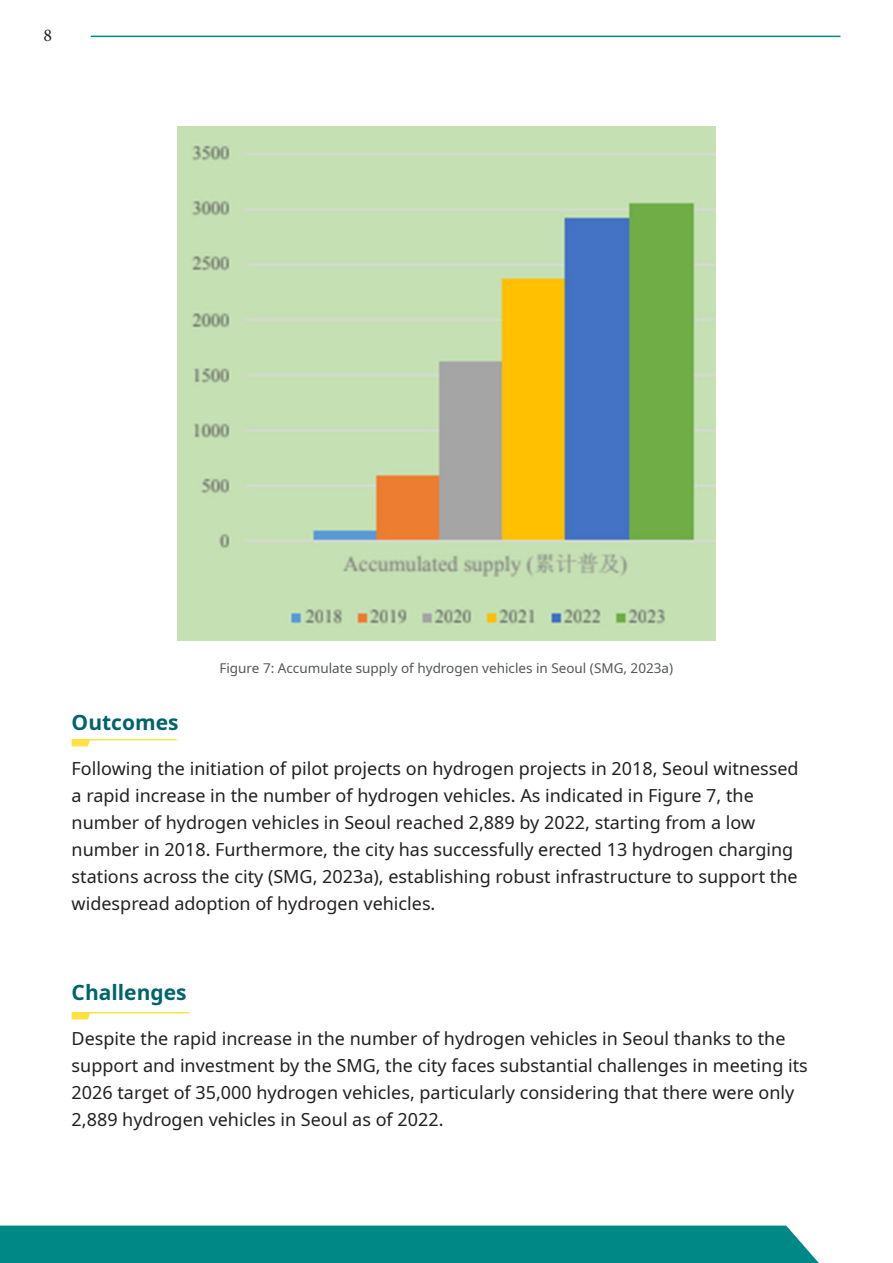
<style>
.page{position:relative;width:893px;height:1263px;background:#fff}
.page>*{position:absolute;margin:0;border:0;box-sizing:border-box;transform-origin:0 0}
.heading_2{font:700 21px "Noto Sans";color:#00646c}
.normal_text{font:18px/27px "Noto Sans";color:#231f20}
.t1{font:18px "Minion Pro";color:#231f20}
.Paragraph_Style_1{font:13.5px "Noto Sans";color:#545557}
</style>
<div class="page">
<div style="left:0;top:1225px;width:819px;height:38px;background:#008887"></div>
<hr style="left:91px;top:36px;width:749px;height:1px;background:#008887">
<img style="left:178px;top:127px;width:537px;height:513px">
<svg style="left:72px;top:1012px;width:19px;height:7px"></svg>
<hr style="left:83px;top:1012px;width:106px;height:1px;background:#ffe144">
<svg style="left:72px;top:739px;width:19px;height:7px"></svg>
<hr style="left:83px;top:739px;width:94px;height:1px;background:#ffe144">
<p class="t1" style="left:44px;top:23px;width:10px">8</p>
<p class="Paragraph_Style_1" style="left:219px;top:658px;width:455px">Figure 7: Accumulate supply of hydrogen vehicles in Seoul (SMG, 2023a)</p>
<p class="heading_2" style="left:72px;top:707px;width:108px">Outcomes</p>
<p class="normal_text" style="left:72px;top:755px;width:728px">Following the initiation of pilot projects on hydrogen projects in 2018, Seoul witnessed a rapid increase in the number of hydrogen vehicles. As indicated in Figure 7, the number of hydrogen vehicles in Seoul reached 2,889 by 2022, starting from a low number in 2018. Furthermore, the city has successfully erected 13 hydrogen charging stations across the city (SMG, 2023a), establishing robust infrastructure to support the widespread adoption of hydrogen vehicles.</p>
<p class="heading_2" style="left:72px;top:977px;width:117px">Challenges</p>
<p class="normal_text" style="left:72px;top:1025px;width:738px">Despite the rapid increase in the number of hydrogen vehicles in Seoul thanks to the support and investment by the SMG, the city faces substantial challenges in meeting its 2026 target of 35,000 hydrogen vehicles, particularly considering that there were only 2,889 hydrogen vehicles in Seoul as of 2022.</p>
</div>
